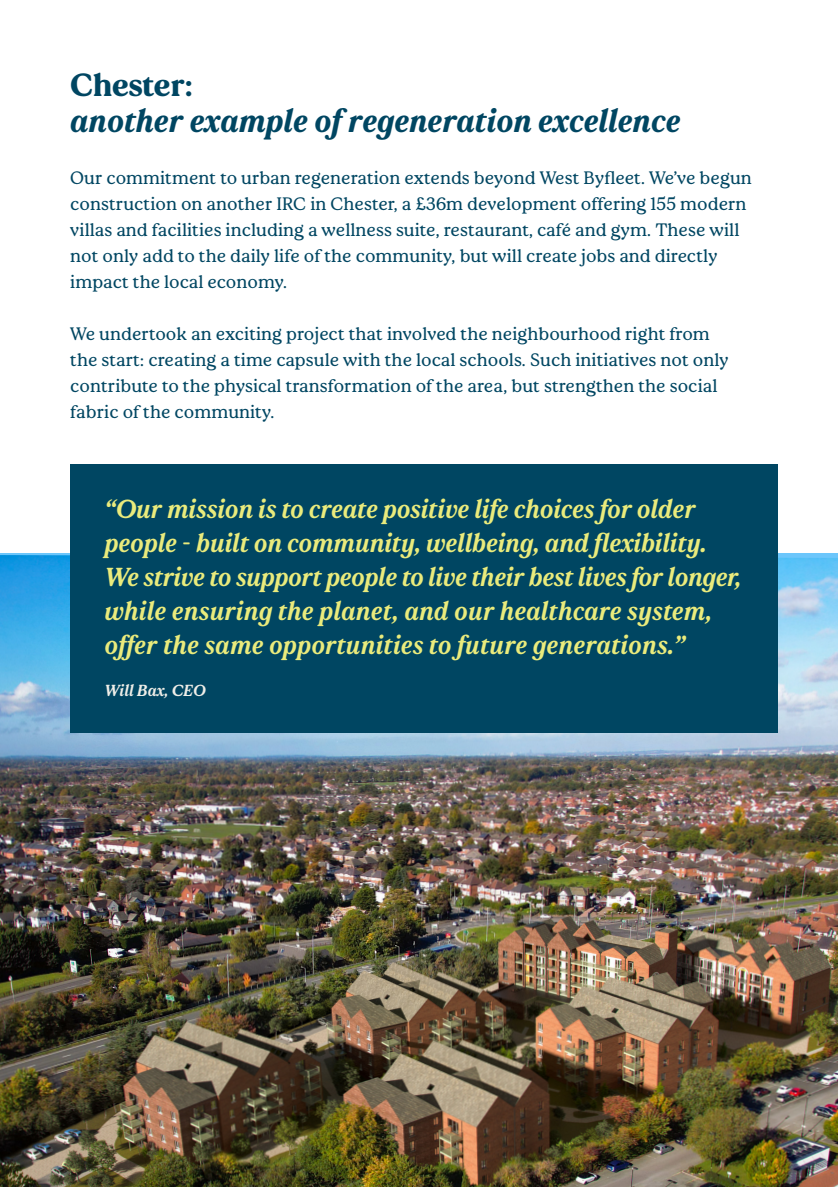
<style>
.page{position:relative;width:838px;height:1187px;background:#fff}
.page>*{position:absolute;margin:0;border:0;box-sizing:border-box;transform-origin:0 0}
.t1{font:italic 700 32px/36px "Thrive";color:#004662}
.t2{font:italic 600 26px/34px "Thrive";letter-spacing:-.01em;color:#eaeb7c}
.t3{font:18px/26px "Thrive";color:#004662}
.t4{font:italic 600 16px "Thrive";color:#efeee8}
.s1{font-style:normal}
</style>
<div class="page">
<img style="left:0;top:555px;width:838px;height:632px">
<div style="left:70px;top:464px;width:708px;height:268px;background:#004662"></div>
<p class="t1" style="left:70px;top:67px;width:612px"><span class="s1">Chester:<br></span>another example of regeneration excellence</p>
<p class="t3" style="left:70px;top:165px;width:683px">Our commitment to urban regeneration extends beyond West Byfleet. We’ve begun construction on another IRC in Chester, a £36m development offering 155 modern villas and facilities including a wellness suite, restaurant, café and gym. These will not only add to the daily life of the community, but will create jobs and directly impact the local economy.</p>
<p class="t3" style="left:70px;top:321px;width:660px">We undertook an exciting project that involved the neighbourhood right from the start: creating a time capsule with the local schools. Such initiatives not only contribute to the physical transformation of the area, but strengthen the social fabric of the community.</p>
<p class="t2" style="left:105px;top:492px;width:638px">“Our mission is to create positive life choices for older people - built on community, wellbeing, and flexibility.<br>We strive to support people to live their best lives for longer, while ensuring the planet, and our healthcare system, offer the same opportunities to future generations.”</p>
<p class="t4" style="left:105px;top:681px;width:103px">Will Bax, CEO</p>
</div>
